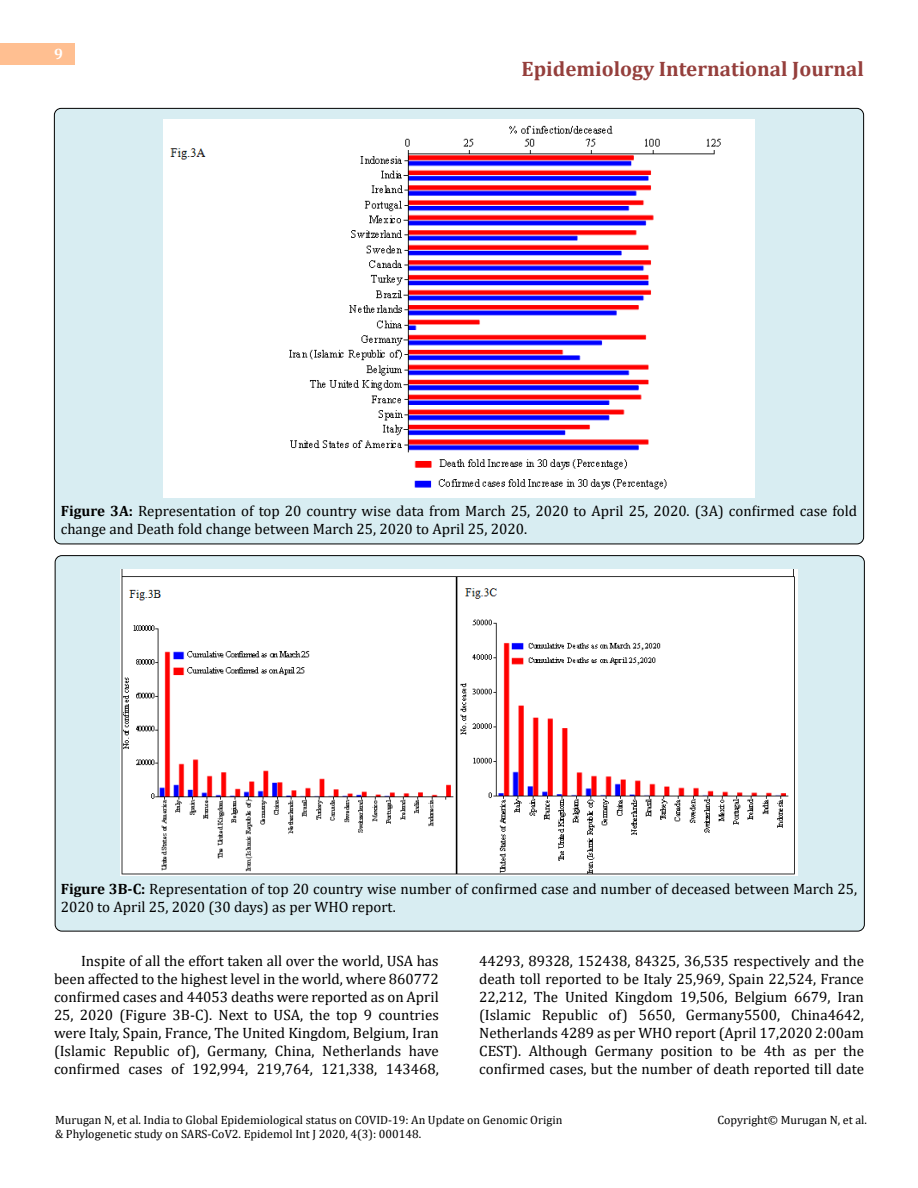
<style>
.page{position:relative;width:918px;height:1188px;background:#fff}
.page>*{position:absolute;margin:0;border:0;box-sizing:border-box;transform-origin:0 0}
.t1{font:700 21px "Cambria";color:#953f3c}
.t2{font:15px/18px "Cambria";color:#000}
.t3{font:700 15px "Cambria";color:#fff}
.t4{font:12px/14.4px "Cambria";color:#000}
.s1{font-weight:700}
</style>
<div class="page">
<div style="left:0;top:43px;width:75px;height:21px;background:#ffbf91"></div>
<div style="left:55px;top:556px;width:809px;height:375px;background:#d8edf2;border-radius:7px"></div>
<div style="left:54px;top:108px;width:810px;height:436px;background:#d8edf2;border-radius:7px"></div>
<img style="left:164px;top:120px;width:590px;height:377px">
<img style="left:121px;top:570px;width:676px;height:305px">
<p class="t3" style="left:54px;top:44px;width:10px">9</p>
<h1 class="t1" style="left:522px;top:54px;width:344px">Epidemiology International Journal</h1>
<p class="t2" style="left:61px;top:501px;width:798px"><span class="s1">Figure 3A:</span> Representation of top 20 country wise data from March 25, 2020 to April 25, 2020. (3A) confirmed case fold change and Death fold change between March 25, 2020 to April 25, 2020.</p>
<p class="t2" style="left:61px;top:879px;width:798px"><span class="s1">Figure 3B-C:</span> Representation of top 20 country wise number of confirmed case and number of deceased between March 25,<br>2020 to April 25, 2020 (30 days) as per WHO report.</p>
<p class="t2" style="left:54px;top:951px;width:386px;text-align:justify;text-indent:27px">Inspite of all the effort taken all over the world, USA has been affected to the highest level in the world, where 860772 confirmed cases and 44053 deaths were reported as on April 25, 2020 (Figure 3B-C). Next to USA, the top 9 countries were Italy, Spain, France, The United Kingdom, Belgium, Iran (Islamic Republic of), Germany, China, Netherlands have confirmed cases of 192,994, 219,764, 121,338, 143468,</p>
<p class="t2" style="left:479px;top:951px;width:386px;text-align:justify">44293, 89328, 152438, 84325, 36,535 respectively and the death toll reported to be Italy 25,969, Spain 22,524, France 22,212, The United Kingdom 19,506, Belgium 6679, Iran (Islamic Republic of) 5650, Germany5500, China4642, Netherlands 4289 as per WHO report (April 17,2020 2:00am CEST). Although Germany position to be 4th as per the confirmed cases, but the number of death reported till date</p>
<p class="t4" style="left:55px;top:1112px;width:509px">Murugan N, et al. India to Global Epidemiological status on COVID-19: An Update on Genomic Origin &amp; Phylogenetic study on SARS-CoV2. Epidemol Int J 2020, 4(3): 000148.</p>
<p class="t4" style="left:717px;top:1112px;width:151px">Copyright© Murugan N, et al.</p>
</div>
